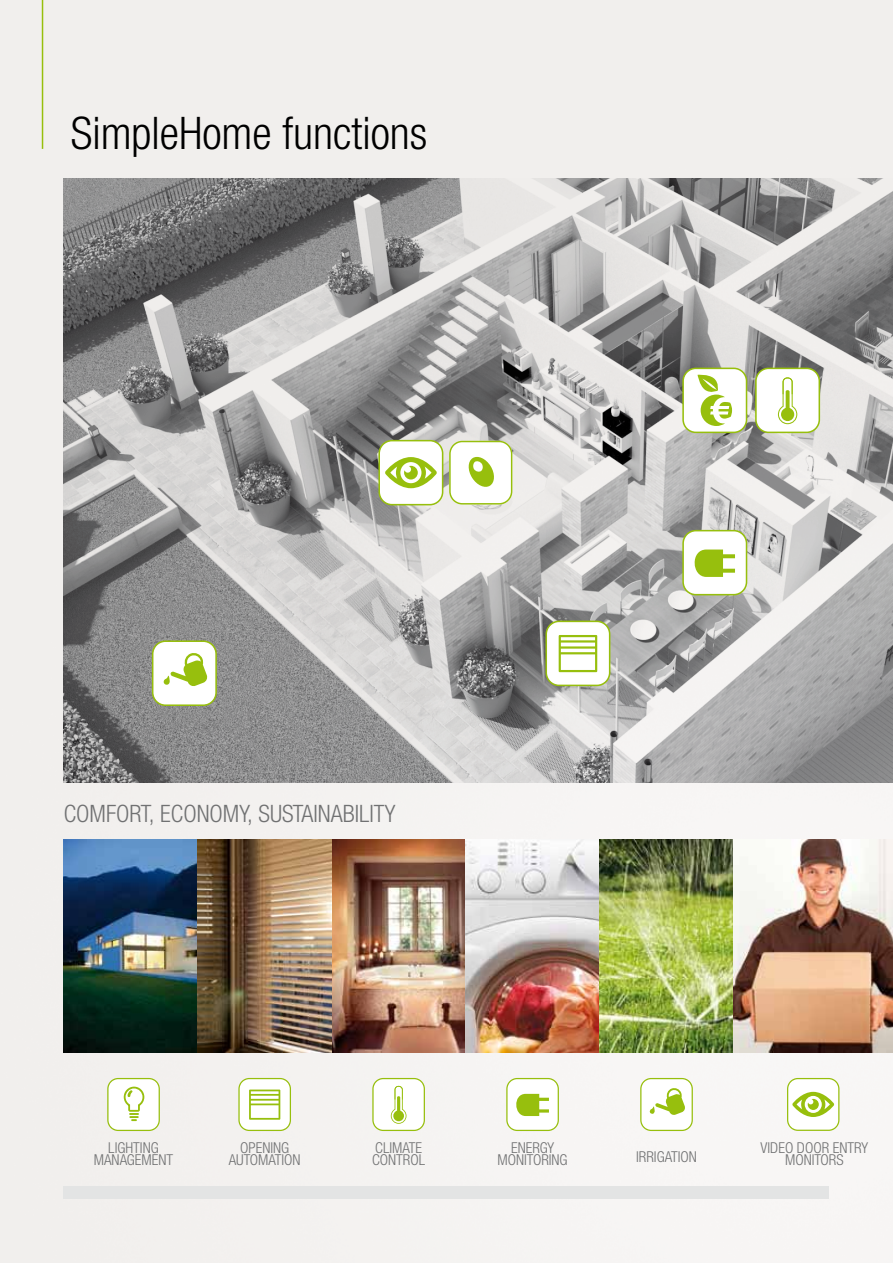
<style>
.page{position:relative;width:893px;height:1263px;background:#f1efed}
.page>*{position:absolute;margin:0;border:0;box-sizing:border-box;transform-origin:0 0}
.t1{font:300 condensed 45px "Helvetica Neue LTW1 G";color:#000}
.t2{font:300 condensed 24px "Helvetica Neue LTW1 G";color:#707172}
.t3{font:300 condensed 15px/12px "Helvetica Neue LTW1 G";color:#707172}
</style>
<div class="page">
<img style="left:64px;top:840px;width:829px;height:212px">
<img style="left:64px;top:179px;width:829px;height:603px">
<svg style="left:449px;top:441px;width:63px;height:64px"></svg>
<svg style="left:755px;top:368px;width:65px;height:65px"></svg>
<svg style="left:682px;top:530px;width:65px;height:65px"></svg>
<svg style="left:545px;top:621px;width:65px;height:65px"></svg>
<svg style="left:152px;top:640px;width:65px;height:66px"></svg>
<svg style="left:378px;top:440px;width:65px;height:65px"></svg>
<svg style="left:682px;top:368px;width:65px;height:65px"></svg>
<svg style="left:372px;top:1078px;width:53px;height:53px"></svg>
<svg style="left:107px;top:1078px;width:53px;height:53px"></svg>
<svg style="left:506px;top:1078px;width:53px;height:53px"></svg>
<svg style="left:238px;top:1078px;width:53px;height:53px"></svg>
<svg style="left:640px;top:1078px;width:53px;height:53px"></svg>
<svg style="left:787px;top:1078px;width:52px;height:53px"></svg>
<hr style="left:42px;top:0;width:1px;height:149px;background:#97bf0d">
<div style="left:64px;top:1186px;width:765px;height:13px;background:#e3e4e4"></div>
<h1 class="t1" style="left:71px;top:107px;width:358px">SIMPLEHOME FUNCTIONS</h1>
<h2 class="t2" style="left:64px;top:799px;width:14px">COMFORT</h2>
<h2 class="t2" style="left:149px;top:799px;width:145px">, ECONOMY, SUSTAINA</h2>
<h2 class="t2" style="left:343px;top:799px;width:36px">BILITY</h2>
<p class="t3" style="left:94px;top:1142px;width:81px;text-align:center">LIGHTING<br>MANAGEMENT</p>
<p class="t3" style="left:511px;top:1142px;width:8px">ENER</p>
<p class="t3" style="left:540px;top:1142px;width:16px">GY</p>
<p class="t3" style="left:229px;top:1142px;width:60px;text-indent:11px">OPENING<br>AUTOMATION</p>
<p class="t3" style="left:636px;top:1150px;width:62px">IRRIGATION</p>
<p class="t3" style="left:372px;top:1142px;width:51px">CLIMATE<br>CONTROL</p>
<p class="t3" style="left:497px;top:1154px;width:8px">MONITORIN</p>
<p class="t3" style="left:560px;top:1154px;width:10px">G</p>
<p class="t3" style="left:761px;top:1142px;width:14px">VIDEO</p>
<p class="t3" style="left:797px;top:1142px;width:9px">DOOR</p>
<p class="t3" style="left:833px;top:1142px;width:8px">ENTRY</p>
<p class="t3" style="left:785px;top:1154px;width:9px">MONITORS</p>
</div>
